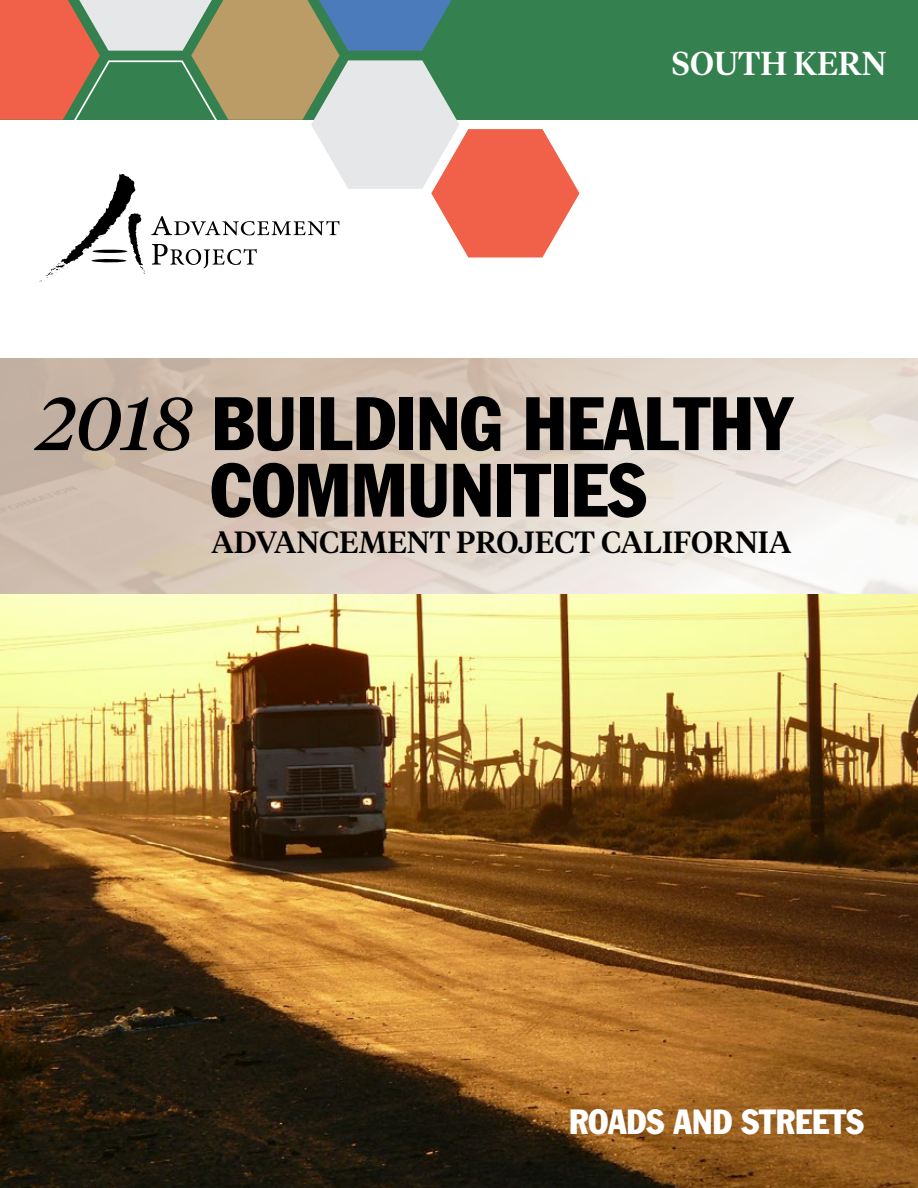
<style>
.page{position:relative;width:918px;height:1188px;background:#fff}
.page>*{position:absolute;margin:0;border:0;box-sizing:border-box;transform-origin:0 0}
.t1{font:condensed 74.25px/66.6px "Franklin Gothic Std";color:#000;text-align:center}
.t2{font:condensed 34.5px "Franklin Gothic Std";color:#fff}
.t3{font:500 33px "Tiempos Headline";color:#fff}
.t4{font:500 30.6px "Tiempos Headline";color:#000}
.s1{font-family:"Tiempos Headline";font-style:italic;font-stretch:normal}
</style>
<div class="page">
<img style="left:0;top:594px;width:918px;height:594px">
<div style="left:0;top:0;width:918px;height:120px;background:#34804e"></div>
<svg style="left:0;top:359px;width:918px;height:235px;background:#dfd3c8"></svg>
<svg style="left:0;top:0;width:580px;height:397px"></svg>
<p class="t3" style="left:672px;top:41px;width:216px">SOUTH KERN</p>
<p class="t1" style="left:37px;top:390px;width:758px"><span class="s1">2018</span> BUILDING HEALTHY<br>COMMUNITIES</p>
<p class="t4" style="left:211px;top:521px;width:581px">ADVANCEMENT PROJECT CALIFORNIA</p>
<p class="t2" style="left:569px;top:1101px;width:296px">ROADS AND STREETS</p>
</div>
